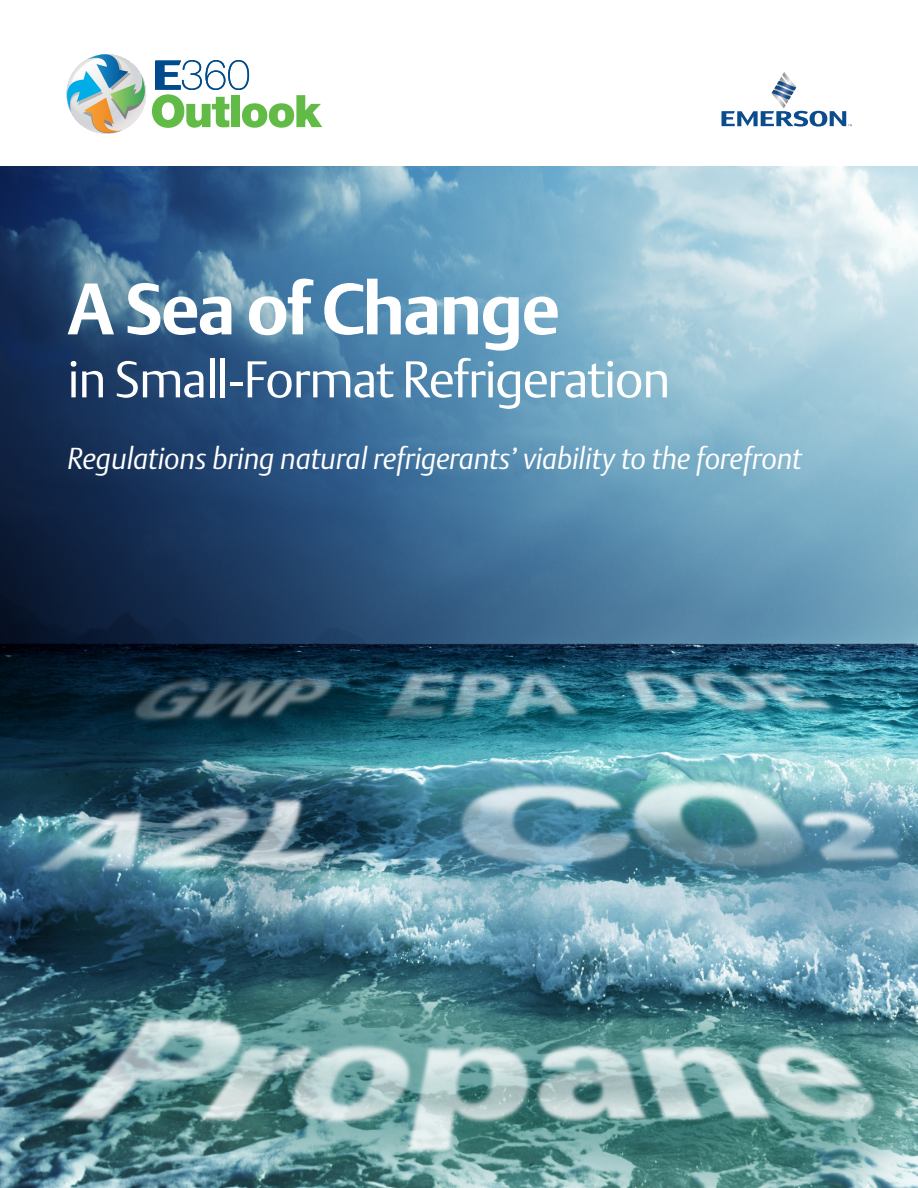
<style>
.page{position:relative;width:918px;height:1188px;background:#fff}
.page>*{position:absolute;margin:0;border:0;box-sizing:border-box;transform-origin:0 0}
.t1{font:700 72px "DTL Argo T";letter-spacing:-.025em;color:#fff}
.t2{font:300 51px "DTL Argo T";letter-spacing:-.025em;color:#fff}
.t3{font:italic 300 30px "DTL Argo T";letter-spacing:-.005em;color:#fff}
</style>
<div class="page">
<img style="left:0;top:166px;width:918px;height:1022px">
<img style="left:782px;top:72px;width:9px;height:9px">
<img style="left:777px;top:100px;width:9px;height:9px">
<img style="left:772px;top:90px;width:19px;height:10px">
<img style="left:774px;top:85px;width:20px;height:10px">
<img style="left:777px;top:81px;width:19px;height:10px">
<svg style="left:722px;top:111px;width:130px;height:16px"></svg>
<svg style="left:66px;top:54px;width:256px;height:80px"></svg>
<p class="t1" style="left:68px;top:266px;width:494px">A Sea of Change</p>
<p class="t2" style="left:68px;top:349px;width:605px">in Small-Format Refrigeration</p>
<p class="t3" style="left:68px;top:440px;width:736px">Regulations bring natural refrigerants’ viability to the forefront</p>
</div>
